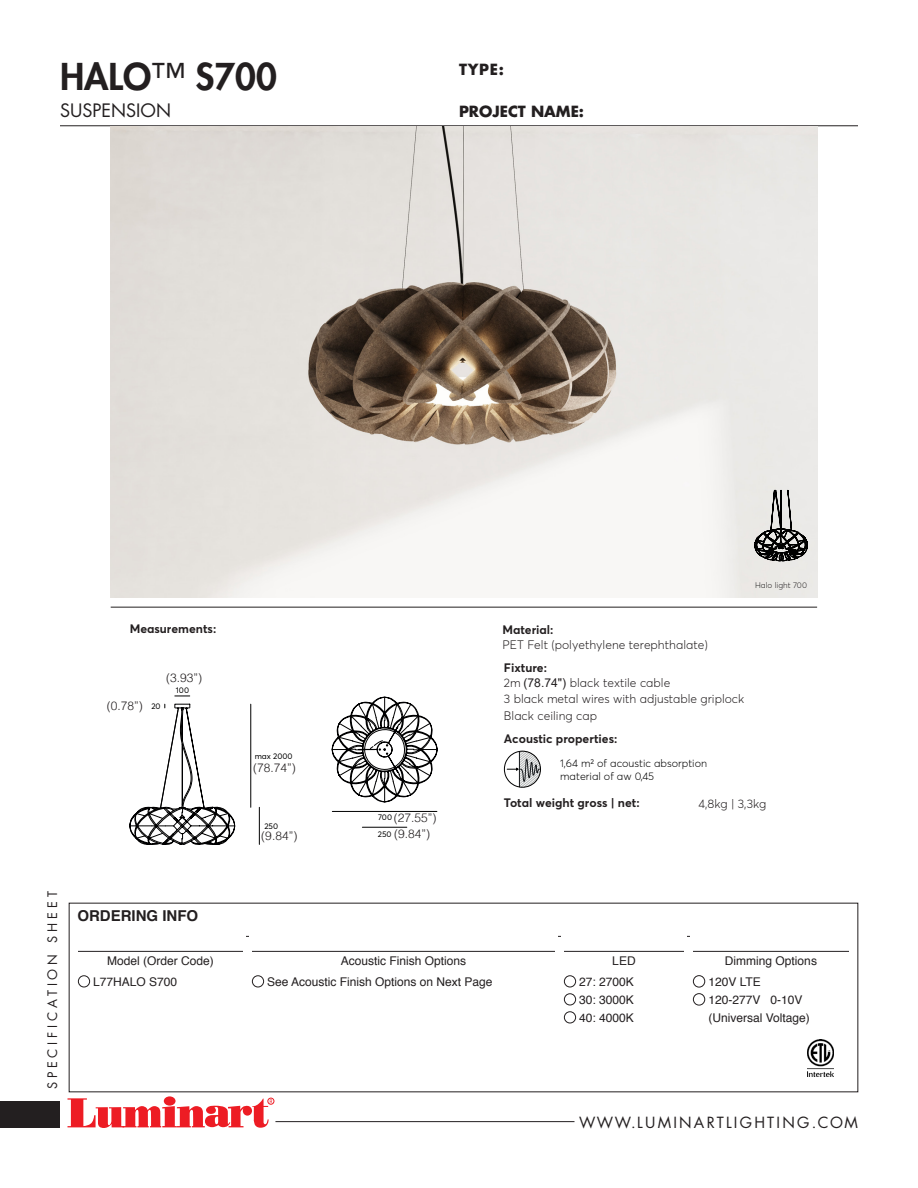
<style>
.page{position:relative;width:918px;height:1188px;background:#fff}
.page>*{position:absolute;margin:0;border:0;box-sizing:border-box;transform-origin:0 0}
.t1{font:800 36px "Futura Std";color:#231f20}
.t2{font:18px "Futura Std";color:#231f20}
.t3{font:15px "Futura Std";letter-spacing:.15em;color:#231f20}
.t4{font:700 15px "Futura Std";color:#231f20}
.t5{font:700 15px "Helvetica";color:#231f20}
.t6{font:12.75px "Futura Std";letter-spacing:.3em;color:#231f20}
.t7{font:300 12.15px/16.2px "Averta";color:#231f20}
.t8{font:700 12.15px "Averta";color:#231f20}
.t9{font:12px/21px "Helvetica";color:#231f20}
.t10{font:300 12px "Helvetica";color:#231f20}
.t11{font:300 10.8px/12.9px "Averta";color:#000001}
.t12{font:8.1px/17.1px "Averta";color:#000}
.t13{font:300 8.1px "Averta";color:#231f20}
.s1{font-weight:500}
.s2{font-weight:700}
.s3{font-family:"Arial";font-weight:400}
</style>
<div class="page">
<div style="left:0;top:1101px;width:60px;height:27px;background:#231f20"></div>
<svg style="left:164px;top:1096px;width:12px;height:10px"></svg>
<svg style="left:67px;top:1098px;width:207px;height:30px"></svg>
<hr style="left:60px;top:125px;width:798px;height:1px;background:#231f20">
<hr style="left:275px;top:1121px;width:299px;height:1px;background:#231f20">
<hr style="left:111px;top:607px;width:706px;height:1px;background:#231f20">
<svg style="left:130px;top:695px;width:307px;height:150px"></svg>
<img style="left:111px;top:127px;width:706px;height:471px">
<svg style="left:755px;top:490px;width:53px;height:75px;background:#9c9b99"></svg>
<svg style="left:504px;top:750px;width:37px;height:38px"></svg>
<hr style="left:78px;top:951px;width:165px;height:1px;background:#231f20">
<hr style="left:252px;top:951px;width:303px;height:1px;background:#231f20">
<hr style="left:564px;top:951px;width:120px;height:1px;background:#231f20">
<div style="left:252px;top:975px;width:12px;height:12px;border:1px solid #231f20;border-radius:50%"></div>
<div style="left:564px;top:993px;width:12px;height:12px;border:1px solid #231f20;border-radius:50%"></div>
<div style="left:564px;top:975px;width:12px;height:12px;border:1px solid #231f20;border-radius:50%"></div>
<div style="left:564px;top:1011px;width:12px;height:12px;border:1px solid #231f20;border-radius:50%"></div>
<div style="left:78px;top:975px;width:12px;height:12px;border:1px solid #231f20;border-radius:50%"></div>
<img style="left:807px;top:1040px;width:27px;height:37px">
<hr style="left:693px;top:951px;width:156px;height:1px;background:#231f20">
<div style="left:693px;top:975px;width:12px;height:12px;border:1px solid #231f20;border-radius:50%"></div>
<div style="left:693px;top:993px;width:12px;height:12px;border:1px solid #231f20;border-radius:50%"></div>
<p class="t1" style="left:60px;top:54px;width:218px">HALO<span class="s1">™</span> S700</p>
<p class="t2" style="left:60px;top:99px;width:113px">SUSPENSION</p>
<p class="t4" style="left:459px;top:59px;width:47px">TYPE:</p>
<p class="t4" style="left:459px;top:101px;width:127px">PROJECT NAME:</p>
<p class="t8" style="left:130px;top:621px;width:88px">Measurements:</p>
<p class="t10" style="left:166px;top:668px;width:38px">(3.93”)</p>
<p class="t10" style="left:107px;top:696px;width:38px">(0.78”)</p>
<p class="t12" style="left:151px;top:697px;width:11px">20</p>
<p class="t12" style="left:176px;top:682px;width:15px">100</p>
<p class="t12" style="left:255px;top:748px;width:40px">max 2000</p>
<p class="t10" style="left:253px;top:758px;width:44px">(78.74”)</p>
<p class="t12" style="left:264px;top:817px;width:15px">250</p>
<p class="t10" style="left:261px;top:826px;width:38px">(9.84”)</p>
<p class="t10" style="left:394px;top:808px;width:44px">(27.55”)</p>
<p class="t10" style="left:394px;top:824px;width:38px">(9.84”)</p>
<p class="t12" style="left:378px;top:808px;width:16px">700<br>250</p>
<p class="t13" style="left:755px;top:580px;width:53px">Halo light 700</p>
<p class="t7" style="left:503px;top:621px;width:207px;line-height:15.5px"><span class="s2">Material:<br></span>PET Felt (polyethylene terephthalate)</p>
<p class="t7" style="left:504px;top:659px;width:242px"><span class="s2">Fixture:<br></span>2m <span class="s3">(78.74")</span> black textile cable<br>3 black metal wires with adjustable griplock<br>Black ceiling cap</p>
<p class="t8" style="left:504px;top:730px;width:115px">Acoustic properties:</p>
<p class="t11" style="left:560px;top:757px;width:149px">1,64 m2 of acoustic absorption material of aw 0,45</p>
<p class="t8" style="left:504px;top:795px;width:137px">Total weight gross | net:</p>
<p class="t7" style="left:698px;top:795px;width:70px">4,8kg | 3,3kg</p>
<p class="t6" style="left:44px;top:1089px;width:199px;rotate:-90deg">SPECIFICATION SHEET</p>
<p class="t5" style="left:77px;top:903px;width:122px">ORDERING INFO</p>
<p class="t9" style="left:93px;top:951px;width:122px;text-indent:14px">Model (Order Code)<br>L77HALO S700</p>
<p class="t9" style="left:725px;top:951px;width:94px">Dimming Options</p>
<p class="t9" style="left:341px;top:951px;width:127px">Acoustic Finish Options</p>
<p class="t9" style="left:612px;top:951px;width:25px">LED</p>
<p class="t9" style="left:267px;top:972px;width:227px">See Acoustic Finish Options on Next Page</p>
<p class="t9" style="left:579px;top:990px;width:56px">30: 3000K</p>
<p class="t9" style="left:579px;top:972px;width:56px">27: 2700K</p>
<p class="t9" style="left:579px;top:1008px;width:56px">40: 4000K</p>
<p class="t9" style="left:708px;top:972px;width:54px">120V LTE</p>
<p class="t9" style="left:708px;top:990px;width:96px">120-277V 0-10V</p>
<p class="t9" style="left:708px;top:1008px;width:103px">(Universal Voltage)</p>
<p class="t3" style="left:579px;top:1113px;width:280px">WWW.LUMINARTLIGHTING.COM</p>
</div>
